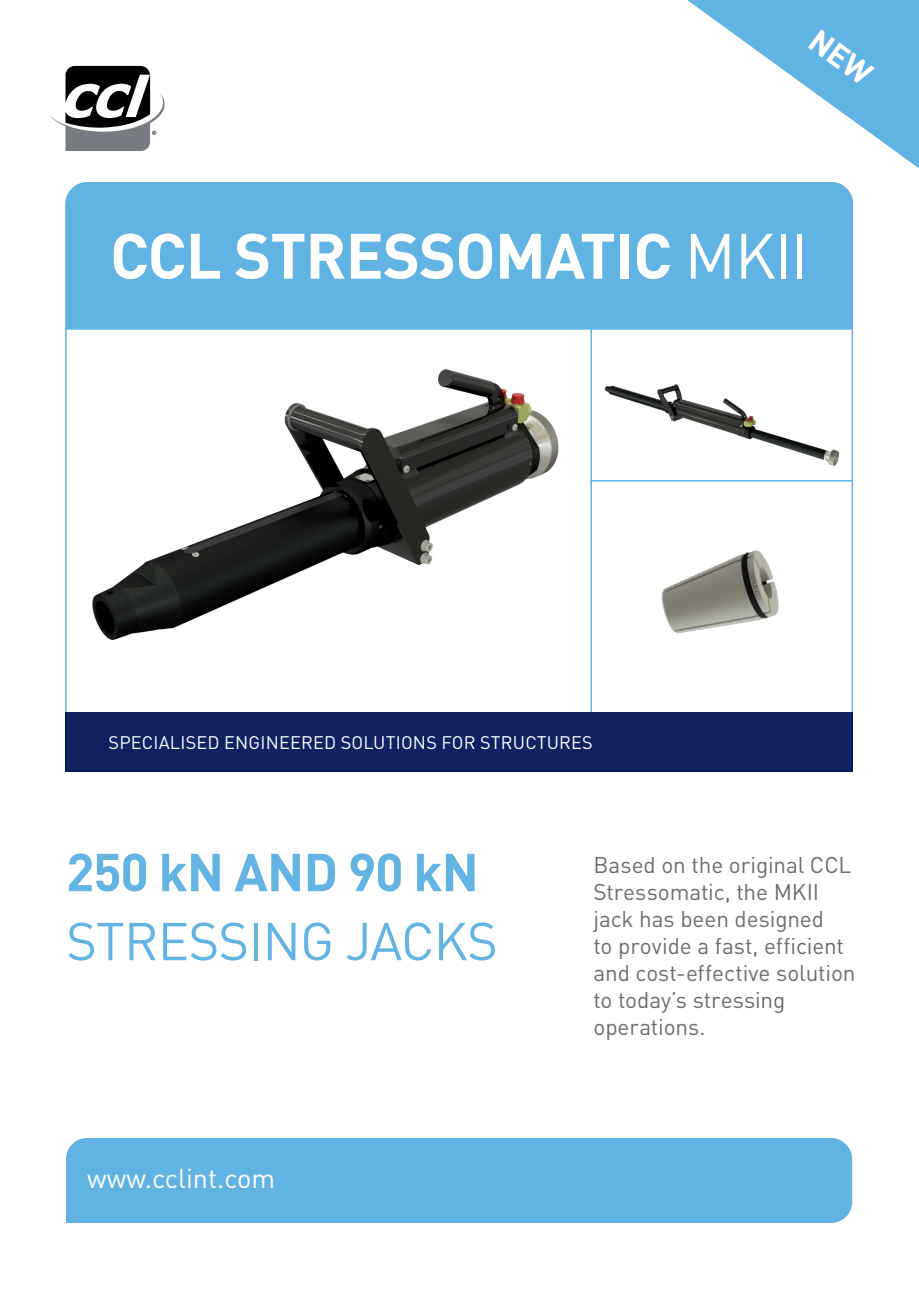
<style>
.page{position:relative;width:919px;height:1289px;background:#fff}
.page>*{position:absolute;margin:0;border:0;box-sizing:border-box;transform-origin:0 0}
.t1{font:700 63px "DINOT";letter-spacing:-.015em;color:#fff}
.t2{font:52.5px "DINOT";letter-spacing:-.015em;color:#63b3e3}
.t3{font:700 52.5px "DINOT";letter-spacing:-.02em;color:#63b3e3}
.t4{font:27px "DINOT";color:#fff}
.t5{font:22.5px/27px "DINOT";letter-spacing:-.005em;color:#6c6d70}
.t6{font:18px "DINOT";letter-spacing:.01em;color:#fff}
.s1{font-weight:400}
</style>
<div class="page">
<div style="left:66px;top:1138px;width:786px;height:84px;background:#61b3e4"></div>
<svg style="left:50px;top:66px;width:115px;height:85px"></svg>
<svg style="left:65px;top:199px;width:788px;height:573px"></svg>
<div style="left:66px;top:712px;width:787px;height:59px;background:#102261"></div>
<hr style="left:590px;top:480px;width:261px;height:1px;background:#61b3e4">
<hr style="left:590px;top:324px;width:2px;height:388px;background:#61b3e4">
<div style="left:75px;top:336px;width:501px;height:365px;background:#fff"></div>
<img style="left:92px;top:369px;width:467px;height:271px">
<img style="left:641px;top:530px;width:163px;height:130px">
<div style="left:66px;top:182px;width:787px;height:148px;background:#61b3e4"></div>
<img style="left:598px;top:344px;width:249px;height:124px">
<svg style="left:687px;top:0;width:231px;height:168px"></svg>
<h1 class="t1" style="left:110px;top:215px;width:700px">CCL STRESSOMATIC <span class="s1">MKII</span></h1>
<p class="t6" style="left:109px;top:731px;width:485px">SPECIALISED ENGINEERED SOLUTIONS FOR STRUCTURES</p>
<h2 class="t3" style="left:66px;top:837px;width:414px">250 kN AND 90 kN</h2>
<h2 class="t2" style="left:66px;top:908px;width:433px">STRESSING JACKS</h2>
<p class="t4" style="left:87px;top:1161px;width:189px">www.cclint.com</p>
<p class="t5" style="left:593px;top:851px;width:263px">Based on the original CCL<br>Stressomatic, the MKII jack has been designed<br>to provide a fast, efficient and cost-effective solution to today’s stressing operations.</p>
</div>
